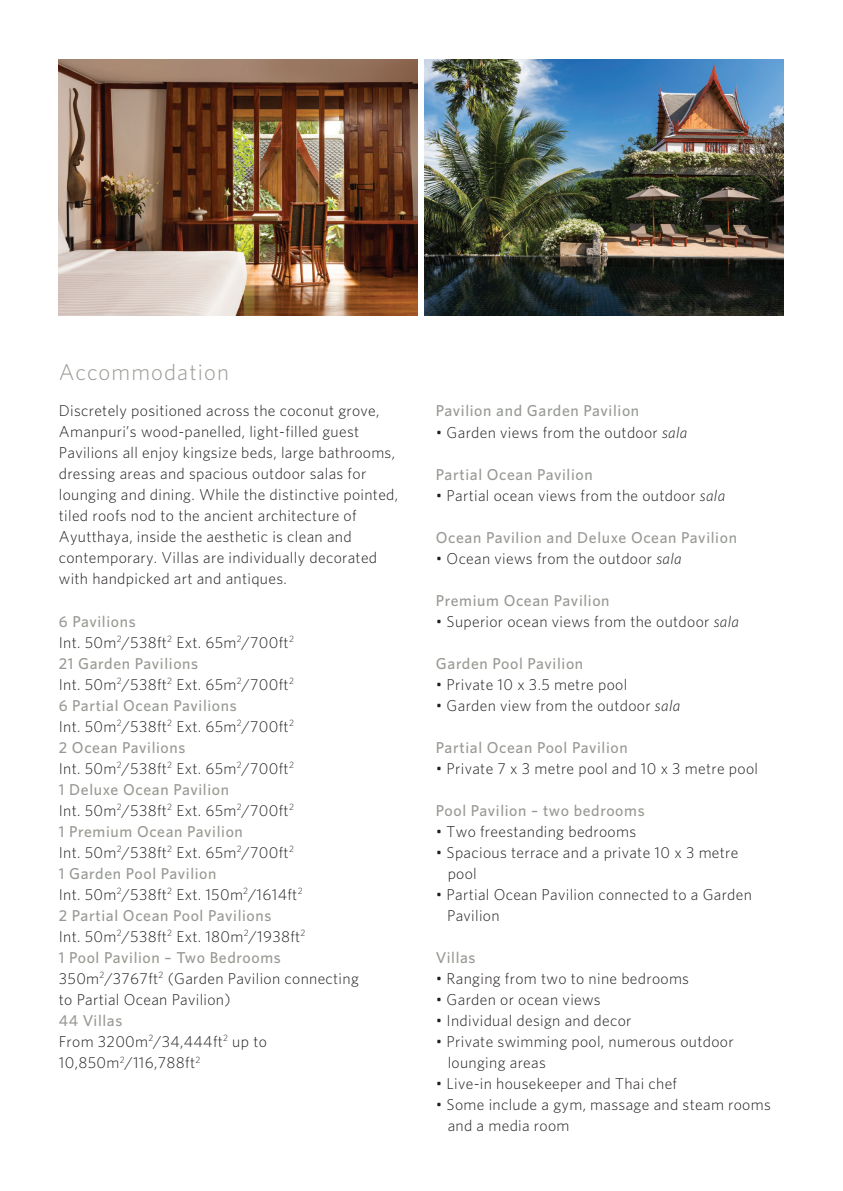
<style>
.page{position:relative;width:843px;height:1191px;background:#fff}
.page>*{position:absolute;margin:0;border:0;box-sizing:border-box;transform-origin:0 0}
.Body_Copy{font:300 22.75px "Whitney";letter-spacing:.05em;color:#979a93}
.Body_Copy-2{font:300 15.75px/21px "Whitney";letter-spacing:.02em;color:#231f20}
.Body_Copy-3{font:500 15.75px "Whitney";letter-spacing:.04em;color:#979a93}
.s1{font-weight:500;color:#979a93}
.s2{font-style:italic}
</style>
<div class="page">
<img style="left:59px;top:59px;width:358px;height:257px">
<img style="left:425px;top:59px;width:359px;height:257px">
<p class="Body_Copy" style="left:59px;top:356px;width:172px">Accommodation</p>
<p class="Body_Copy-2" style="left:59px;top:400px;width:341px">Discretely positioned across the coconut grove, Amanpuri’s wood-panelled, light-filled guest Pavilions all enjoy kingsize beds, large bathrooms, dressing areas and spacious outdoor salas for lounging and dining. While the distinctive pointed, tiled roofs nod to the ancient architecture of Ayutthaya, inside the aesthetic is clean and contemporary. Villas are individually decorated with handpicked art and antiques.</p>
<p class="Body_Copy-2" style="left:59px;top:610px;width:237px"><span class="s1">6 Pavilions<br></span>Int. 50m<sup>2</sup>/538ft<sup>2</sup> Ext. 65m<sup>2</sup>/700ft<sup>2</sup></p>
<p class="Body_Copy-2" style="left:59px;top:652px;width:237px"><span class="s1">21 Garden Pavilions<br></span>Int. 50m<sup>2</sup>/538ft<sup>2</sup> Ext. 65m<sup>2</sup>/700ft<sup>2<br></sup><span class="s1">6 Partial Ocean Pavilions<br></span>Int. 50m<sup>2</sup>/538ft<sup>2</sup> Ext. 65m<sup>2</sup>/700ft<sup>2<br></sup><span class="s1">2 Ocean Pavilions<br></span>Int. 50m<sup>2</sup>/538ft<sup>2</sup> Ext. 65m<sup>2</sup>/700ft<sup>2</sup></p>
<p class="Body_Copy-2" style="left:59px;top:778px;width:237px"><span class="s1">1 Deluxe Ocean Pavilion<br></span>Int. 50m<sup>2</sup>/538ft<sup>2</sup> Ext. 65m<sup>2</sup>/700ft<sup>2</sup></p>
<p class="Body_Copy-3" style="left:59px;top:820px;width:186px">1 Premium Ocean Pavilion</p>
<p class="Body_Copy-2" style="left:59px;top:841px;width:237px">Int. 50m<sup>2</sup>/538ft<sup>2</sup> Ext. 65m<sup>2</sup>/700ft<sup>2</sup></p>
<p class="Body_Copy-3" style="left:59px;top:862px;width:159px">1 Garden Pool Pavilion</p>
<p class="Body_Copy-2" style="left:59px;top:883px;width:245px">Int. 50m<sup>2</sup>/538ft<sup>2</sup> Ext. 150m<sup>2</sup>/1614ft<sup>2</sup></p>
<p class="Body_Copy-3" style="left:59px;top:904px;width:214px">2 Partial Ocean Pool Pavilions</p>
<p class="Body_Copy-2" style="left:59px;top:925px;width:248px">Int. 50m<sup>2</sup>/538ft<sup>2</sup> Ext. 180m<sup>2</sup>/1938ft<sup>2</sup></p>
<p class="Body_Copy-3" style="left:59px;top:946px;width:223px">1 Pool Pavilion – Two Bedrooms</p>
<p class="Body_Copy-2" style="left:59px;top:967px;width:302px">350m<sup>2</sup>/3767ft<sup>2</sup> (Garden Pavilion connecting to Partial Ocean Pavilion)</p>
<p class="Body_Copy-3" style="left:59px;top:1009px;width:65px">44 Villas</p>
<p class="Body_Copy-2" style="left:59px;top:1030px;width:210px">From 3200m<sup>2</sup>/34,444ft<sup>2</sup> up to<br>10,850m<sup>2</sup>/116,788ft<sup>2</sup></p>
<p class="Body_Copy-3" style="left:436px;top:400px;width:205px">Pavilion and Garden Pavilion</p>
<p class="Body_Copy-2" style="left:436px;top:421px;width:253px">• Garden views from the outdoor <span class="s2">sala</span></p>
<p class="Body_Copy-3" style="left:436px;top:463px;width:158px">Partial Ocean Pavilion</p>
<p class="Body_Copy-2" style="left:436px;top:484px;width:291px">• Partial ocean views from the outdoor <span class="s2">sala</span></p>
<p class="Body_Copy-3" style="left:436px;top:526px;width:303px">Ocean Pavilion and Deluxe Ocean Pavilion</p>
<p class="Body_Copy-2" style="left:436px;top:547px;width:247px">• Ocean views from the outdoor <span class="s2">sala</span></p>
<p class="Body_Copy-3" style="left:436px;top:589px;width:175px">Premium Ocean Pavilion</p>
<p class="Body_Copy-2" style="left:436px;top:610px;width:305px">• Superior ocean views from the outdoor <span class="s2">sala</span></p>
<p class="Body_Copy-3" style="left:436px;top:652px;width:149px">Garden Pool Pavilion</p>
<p class="Body_Copy-2" style="left:436px;top:673px;width:193px">• Private 10 x 3.5 metre pool</p>
<p class="Body_Copy-2" style="left:436px;top:694px;width:246px">• Garden view from the outdoor <span class="s2">sala</span></p>
<p class="Body_Copy-3" style="left:436px;top:736px;width:193px">Partial Ocean Pool Pavilion</p>
<p class="Body_Copy-2" style="left:436px;top:757px;width:324px">• Private 7 x 3 metre pool and 10 x 3 metre pool</p>
<p class="Body_Copy-3" style="left:436px;top:799px;width:210px">Pool Pavilion – two bedrooms</p>
<p class="Body_Copy-2" style="left:436px;top:820px;width:202px">• Two freestanding bedrooms</p>
<p class="Body_Copy-2" style="left:436px;top:841px;width:304px">• Spacious terrace and a private 10 x 3 metre</p>
<p class="Body_Copy-2" style="left:448px;top:862px;width:31px">pool</p>
<p class="Body_Copy-2" style="left:436px;top:883px;width:318px">• Partial Ocean Pavilion connected to a Garden</p>
<p class="Body_Copy-2" style="left:447px;top:904px;width:54px">Pavilion</p>
<p class="Body_Copy-3" style="left:436px;top:946px;width:41px">Villas</p>
<p class="Body_Copy-2" style="left:436px;top:967px;width:255px">• Ranging from two to nine bedrooms</p>
<p class="Body_Copy-2" style="left:436px;top:988px;width:166px">• Garden or ocean views</p>
<p class="Body_Copy-2" style="left:436px;top:1009px;width:197px">• Individual design and decor</p>
<p class="Body_Copy-2" style="left:436px;top:1030px;width:299px">• Private swimming pool, numerous outdoor</p>
<p class="Body_Copy-2" style="left:448px;top:1051px;width:100px">lounging areas</p>
<p class="Body_Copy-2" style="left:436px;top:1072px;width:243px">• Live-in housekeeper and Thai chef</p>
<p class="Body_Copy-2" style="left:436px;top:1093px;width:336px">• Some include a gym, massage and steam rooms</p>
<p class="Body_Copy-2" style="left:448px;top:1114px;width:123px">and a media room</p>
</div>
